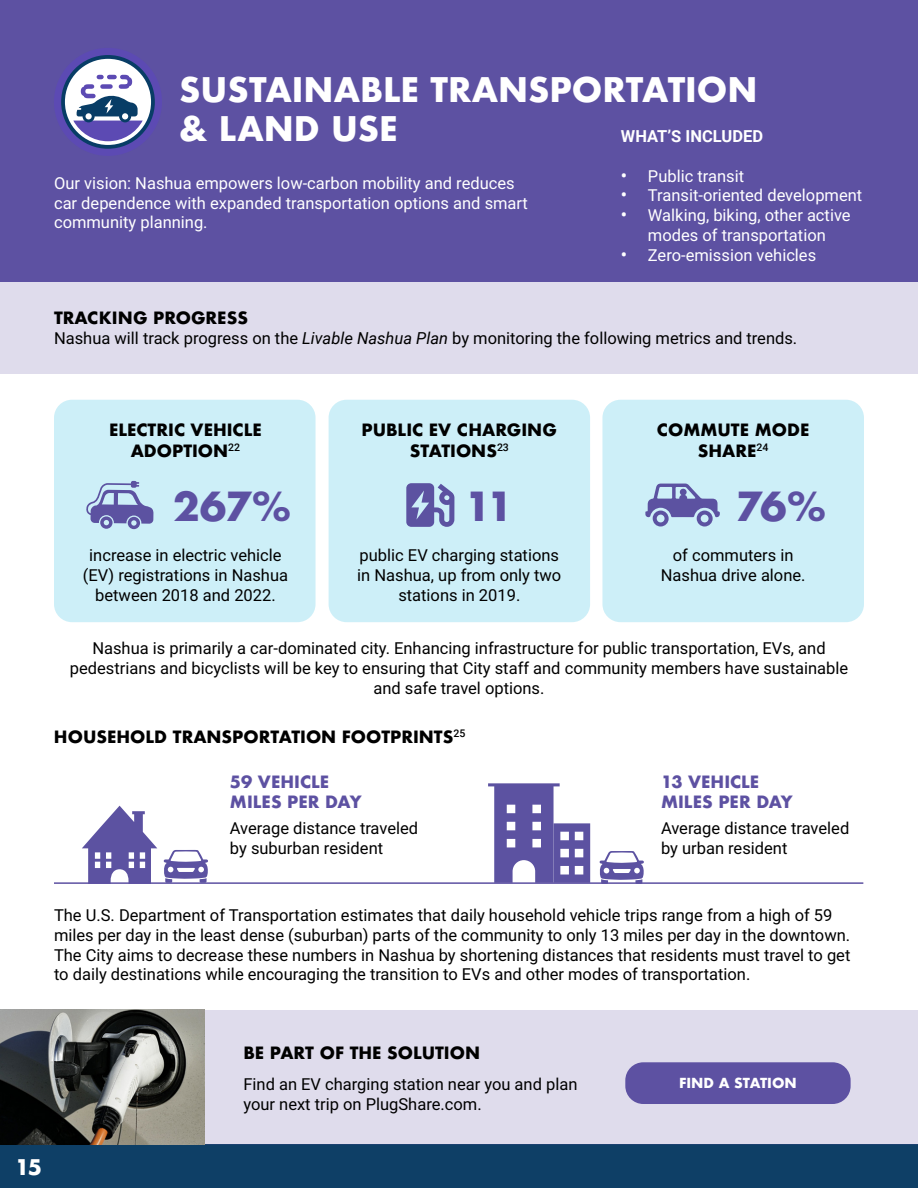
<style>
.page{position:relative;width:918px;height:1188px;background:#fff}
.page>*{position:absolute;margin:0;border:0;box-sizing:border-box;transform-origin:0 0}
.t1{font:700 39px "Futura";letter-spacing:-.04em;color:#5d51a2}
.t2{font:700 33px/39.6px "Futura";color:#fff}
.t3{font:700 21px "Futura";color:#fff}
.t4{font:16.5px/19.8px "Roboto";color:#000}
.t5{font:16.5px/19.8px "Roboto";color:#fff}
.t6{font:700 16.5px/21.6px "Futura";color:#000;text-align:center}
.t7{font:700 16.5px/19.8px "Futura";color:#5d51a2}
.t8{font:700 16.5px "Roboto";color:#fff}
.t9{font:700 13.5px "Futura";color:#fff}
.s1{font-weight:500;font-size:18px}
.s2{font-style:italic}
</style>
<div class="page">
<div style="left:0;top:1145px;width:918px;height:43px;background:#0e3f66"></div>
<div style="left:54px;top:400px;width:262px;height:222px;background:#cdeff8;border-radius:18px"></div>
<div style="left:329px;top:400px;width:261px;height:222px;background:#cdeff8;border-radius:18px"></div>
<div style="left:602px;top:400px;width:262px;height:222px;background:#cdeff8;border-radius:18px"></div>
<div style="left:0;top:266px;width:918px;height:108px;background:#dfdcec"></div>
<div style="left:0;top:0;width:918px;height:282px;background:#5d51a2"></div>
<div style="left:0;top:1010px;width:918px;height:135px;background:#dfdcec"></div>
<img style="left:0;top:1010px;width:204px;height:135px">
<div style="left:625px;top:1062px;width:226px;height:42px;background:#5d51a2;border-radius:18px"></div>
<div style="left:54px;top:48px;width:108px;height:108px;background:#5c4ab3;border-radius:50%"></div>
<svg style="left:61px;top:55px;width:94px;height:94px"></svg>
<svg style="left:86px;top:481px;width:68px;height:48px"></svg>
<svg style="left:406px;top:483px;width:48px;height:44px"></svg>
<svg style="left:645px;top:484px;width:75px;height:43px"></svg>
<div style="left:680px;top:489px;width:7px;height:7px;background:#5c52a1;border-radius:50%"></div>
<div style="left:679px;top:495px;width:8px;height:9px;background:#5c52a1;border-radius:3px"></div>
<svg style="left:82px;top:806px;width:75px;height:76px"></svg>
<svg style="left:164px;top:850px;width:44px;height:32px"></svg>
<svg style="left:488px;top:783px;width:102px;height:99px"></svg>
<svg style="left:600px;top:851px;width:44px;height:31px"></svg>
<hr style="left:54px;top:882px;width:809px;height:2px;background:#5d51a2">
<h2 class="t2" style="left:179px;top:70px;width:580px">SUSTAINABLE TRANSPORTATION &amp; LAND USE</h2>
<p class="t5" style="left:54px;top:172px;width:475px">Our vision: Nashua empowers low-carbon mobility and reduces car dependence with expanded transportation options and smart community planning.</p>
<p class="t8" style="left:621px;top:125px;width:144px">WHAT’S INCLUDED</p>
<p class="t5" style="left:621px;top:165px;width:125px"><span class="s1">•</span> Public transit</p>
<p class="t5" style="left:621px;top:185px;width:243px"><span class="s1">•</span> Transit-oriented development</p>
<p class="t5" style="left:621px;top:205px;width:231px;text-align:center"><span class="s1">•</span> Walking, biking, other active modes of transportation</p>
<p class="t5" style="left:621px;top:245px;width:197px"><span class="s1">•</span> Zero-emission vehicles</p>
<p class="t6" style="left:54px;top:307px;width:195px">TRACKING PROGRESS</p>
<p class="t4" style="left:54px;top:327px;width:745px">Nashua will track progress on the <span class="s2">Livable Nashua Plan</span> by monitoring the following metrics and trends.</p>
<p class="t6" style="left:109px;top:419px;width:154px">ELECTRIC VEHICLE<br>ADOPTION<sup>22</sup></p>
<p class="t6" style="left:362px;top:419px;width:197px">PUBLIC EV CHARGING<br>STATIONS<sup>23</sup></p>
<p class="t6" style="left:657px;top:419px;width:154px">COMMUTE MODE<br>SHARE<sup>24</sup></p>
<h1 class="t1" style="left:173px;top:478px;width:120px">267%</h1>
<p class="t4" style="left:83px;top:545px;width:207px;text-align:center">increase in electric vehicle (EV) registrations in Nashua between 2018 and 2022.</p>
<h1 class="t1" style="left:465px;top:478px;width:50px">11</h1>
<p class="t4" style="left:357px;top:545px;width:206px;text-align:center">public EV charging stations in Nashua, up from only two stations in 2019.</p>
<h1 class="t1" style="left:736px;top:478px;width:92px">76%</h1>
<p class="t4" style="left:661px;top:545px;width:146px;text-align:center">of commuters in<br>Nashua drive alone.</p>
<p class="t4" style="left:70px;top:638px;width:780px;text-align:center">Nashua is primarily a car-dominated city. Enhancing infrastructure for public transportation, EVs, and pedestrians and bicyclists will be key to ensuring that City staff and community members have sustainable and safe travel options.</p>
<p class="t6" style="left:54px;top:726px;width:413px">HOUSEHOLD TRANSPORTATION FOOTPRINTS<sup>25</sup></p>
<p class="t7" style="left:230px;top:772px;width:133px">59 VEHICLE<br>MILES PER DAY</p>
<p class="t7" style="left:661px;top:772px;width:133px">13 VEHICLE<br>MILES PER DAY</p>
<p class="t4" style="left:230px;top:818px;width:190px">Average distance traveled by suburban resident</p>
<p class="t4" style="left:661px;top:818px;width:190px">Average distance traveled by urban resident</p>
<p class="t4" style="left:54px;top:905px;width:798px">The U.S. Department of Transportation estimates that daily household vehicle trips range from a high of 59 miles per day in the least dense (suburban) parts of the community to only 13 miles per day in the downtown.<br>The City aims to decrease these numbers in Nashua by shortening distances that residents must travel to get to daily destinations while encouraging the transition to EVs and other modes of transportation.</p>
<p class="t3" style="left:15px;top:1152px;width:29px">15</p>
<p class="t6" style="left:243px;top:1042px;width:238px">BE PART OF THE SOLUTION</p>
<p class="t4" style="left:243px;top:1074px;width:336px">Find an EV charging station near you and plan your next trip on PlugShare.com.</p>
<p class="t9" style="left:679px;top:1073px;width:119px">FIND A STATION</p>
</div>
